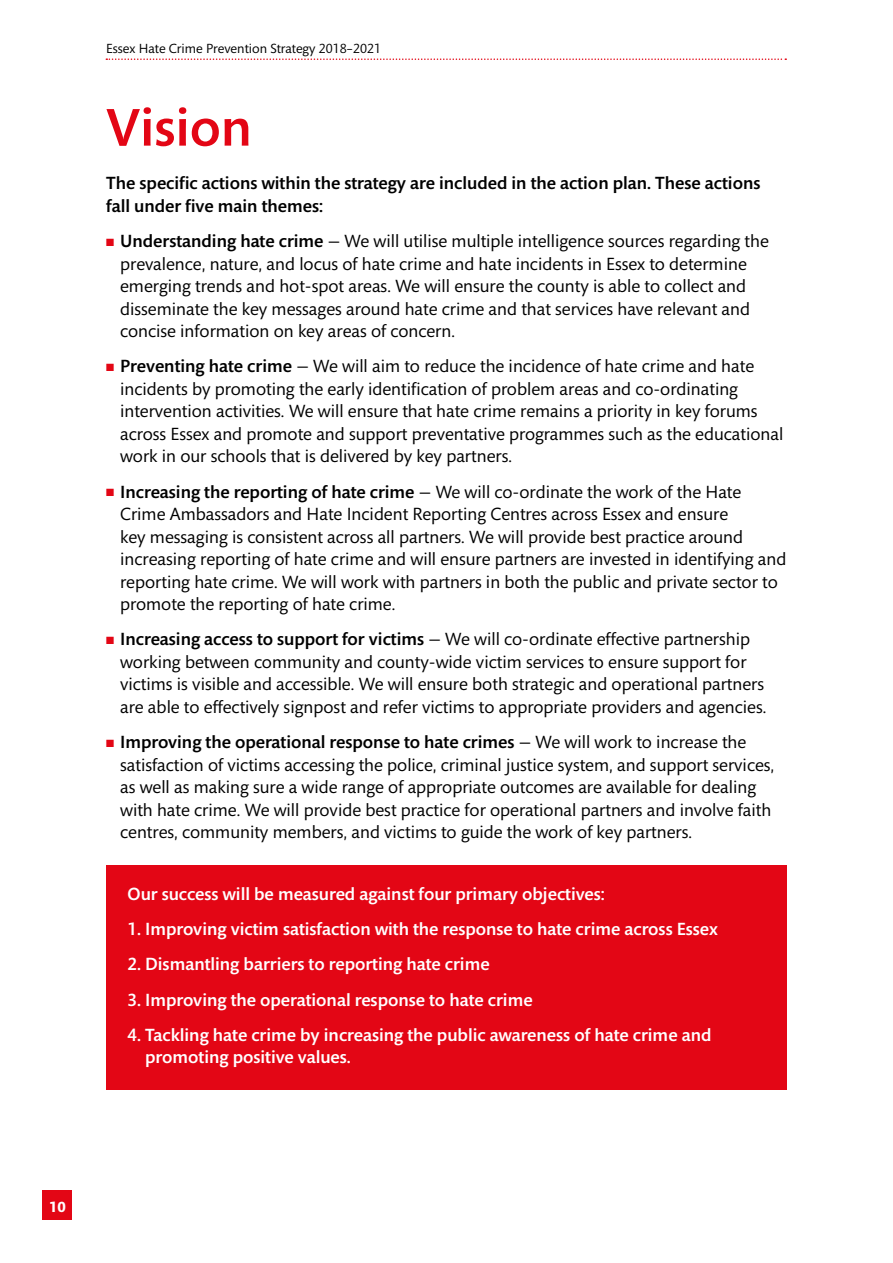
<style>
.page{position:relative;width:893px;height:1263px;background:#fff}
.page>*{position:absolute;margin:0;border:0;box-sizing:border-box;transform-origin:0 0}
.t1{font:500 54px "Mundo Sans Std";color:#e30615}
.t2{font:18px/22.5px "Mundo Sans";color:#000}
.t3{font:500 18px/22.5px "Mundo Sans Std";color:#fff}
.t4{font:500 18px/22.5px "Mundo Sans Std";color:#000}
.t5{font:700 15px "Mundo Sans";color:#fff}
.t6{font:13.5px "Mundo Sans";color:#000}
.s1{color:#e30615}
.s2{font-family:"Mundo Sans Std";font-weight:500}
.s3{font-family:"Mundo Sans";font-weight:400}
</style>
<div class="page">
<svg style="left:106px;top:58px;width:680px;height:2px"></svg>
<div style="left:43px;top:1190px;width:29px;height:30px;background:#e30615"></div>
<div style="left:106px;top:865px;width:681px;height:225px;background:#e30615"></div>
<p class="t6" style="left:106px;top:41px;width:276px">Essex Hate Crime Prevention Strategy 2018–2021</p>
<h1 class="t1" style="left:106px;top:98px;width:147px">Vision</h1>
<p class="t4" style="left:106px;top:173px;width:656px">The specific actions within the strategy are included in the action plan. These actions fall under five main themes:</p>
<p class="t2" style="left:120px;top:230px;width:650px;text-indent:-14px"><span class="s1">■</span> <span class="s2">Understanding hate crime</span> — We will utilise multiple intelligence sources regarding the prevalence, nature, and locus of hate crime and hate incidents in Essex to determine emerging trends and hot-spot areas. We will ensure the county is able to collect and disseminate the key messages around hate crime and that services have relevant and concise information on key areas of concern.</p>
<p class="t2" style="left:120px;top:356px;width:665px;text-indent:-14px"><span class="s1">■</span> <span class="s2">Preventing hate crime</span> — We will aim to reduce the incidence of hate crime and hate incidents by promoting the early identification of problem areas and co-ordinating intervention activities. We will ensure that hate crime remains a priority in key forums across Essex and promote and support preventative programmes such as the educational work in our schools that is delivered by key partners.</p>
<p class="t2" style="left:120px;top:481px;width:668px;text-indent:-14px"><span class="s1">■</span> <span class="s2">Increasing the reporting of hate crime</span> — We will co-ordinate the work of the Hate Crime Ambassadors and Hate Incident Reporting Centres across Essex and ensure<br>key messaging is consistent across all partners. We will provide best practice around increasing reporting of hate crime and will ensure partners are invested in identifying and reporting hate crime. We will work with partners in both the public and private sector to promote the reporting of hate crime.</p>
<p class="t2" style="left:120px;top:629px;width:648px;text-indent:-14px"><span class="s1">■</span> <span class="s2">Increasing access to support for victims</span> — We will co-ordinate effective partnership working between community and county-wide victim services to ensure support for victims is visible and accessible. We will ensure both strategic and operational partners are able to effectively signpost and refer victims to appropriate providers and agencies.</p>
<p class="t4" style="left:106px;top:731px;width:641px"><span class="s1">■</span> Improving the operational response to hate crimes <span class="s3">— We will work to increase the</span></p>
<p class="t2" style="left:120px;top:754px;width:656px">satisfaction of victims accessing the police, criminal justice system, and support services, as well as making sure a wide range of appropriate outcomes are available for dealing with hate crime. We will provide best practice for operational partners and involve faith centres, community members, and victims to guide the work of key partners.</p>
<p class="t3" style="left:128px;top:883px;width:479px">Our success will be measured against four primary objectives:</p>
<p class="t3" style="left:128px;top:918px;width:592px">1. Improving victim satisfaction with the response to hate crime across Essex</p>
<p class="t3" style="left:128px;top:953px;width:364px">2. Dismantling barriers to reporting hate crime</p>
<p class="t3" style="left:128px;top:989px;width:407px">3. Improving the operational response to hate crime</p>
<p class="t3" style="left:145px;top:1024px;width:568px;text-indent:-18px">4. Tackling hate crime by increasing the public awareness of hate crime and promoting positive values.</p>
<p class="t5" style="left:49px;top:1199px;width:18px">10</p>
</div>
